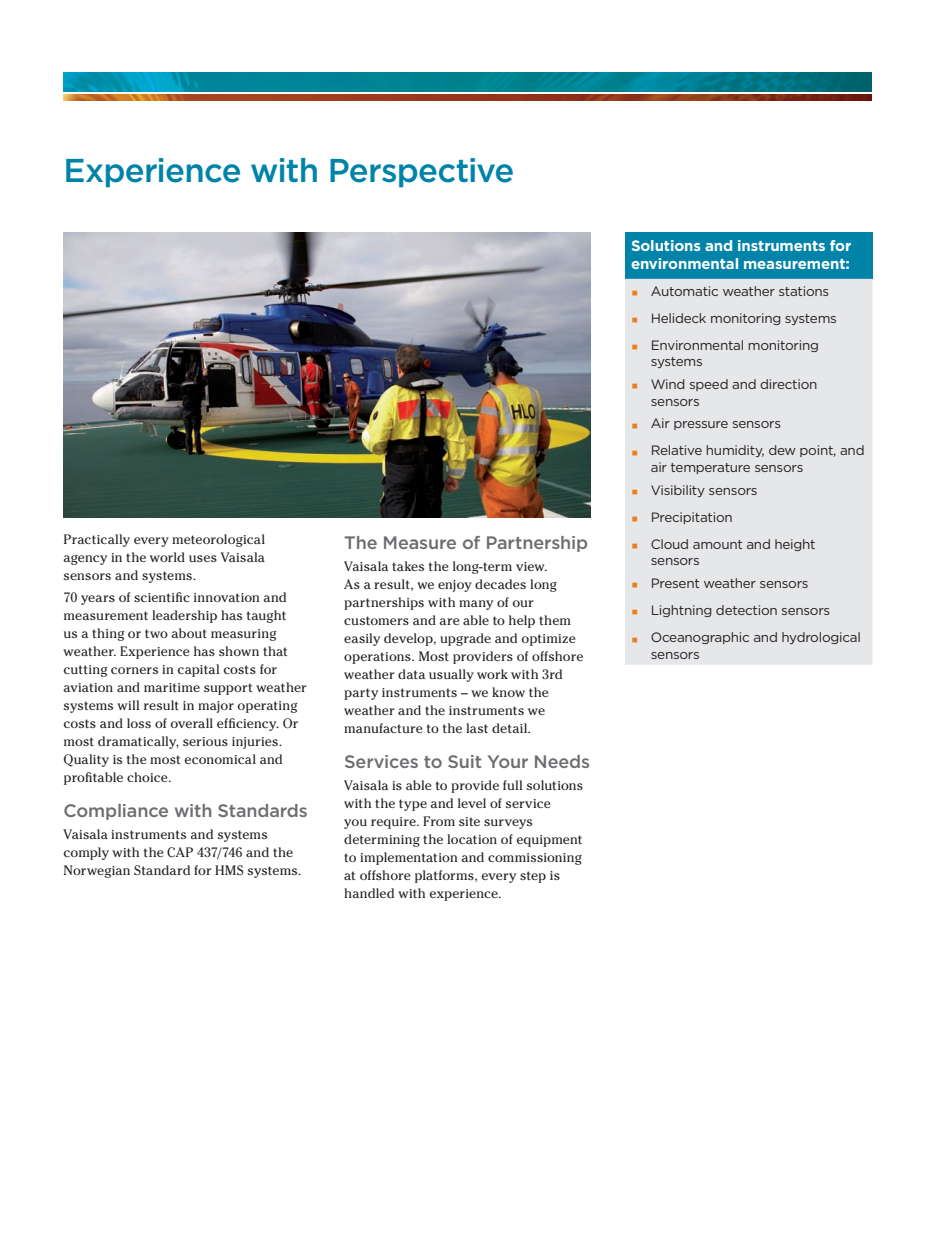
<style>
.page{position:relative;width:937px;height:1235px;background:#fff}
.page>*{position:absolute;margin:0;border:0;box-sizing:border-box;transform-origin:0 0}
.t1{font:500 33px "Gotham";letter-spacing:-.025em;color:#0083a9}
.t2{font:500 18px "Gotham";letter-spacing:-.01em;color:#6c6d70}
.t3{font:700 15px/18px "Gotham";letter-spacing:-.01em;color:#fff}
.t4{font:13.5px/18px "Cheltenham Std";letter-spacing:.005em;color:#231f20}
.t5{font:13.5px/16.5px "Gotham";letter-spacing:-.02em;color:#231f20}
.s1{font-family:"Arial";font-weight:900;font-size:21px;color:#ea7e1d}
</style>
<div class="page">
<img style="left:64px;top:73px;width:807px;height:18px">
<img style="left:64px;top:94px;width:807px;height:6px">
<img style="left:64px;top:233px;width:527px;height:284px">
<div style="left:625px;top:233px;width:247px;height:46px;background:#0083a9"></div>
<div style="left:625px;top:279px;width:247px;height:385px;background:#e6e7e9"></div>
<h1 class="t1" style="left:64px;top:158px;width:452px">Experience with Perspective</h1>
<p class="t4" style="left:64px;top:531px;width:203px;text-align:justify">Practically every meteorological agency in the world uses Vaisala sensors and systems.</p>
<p class="t4" style="left:64px;top:589px;width:245px">70 years of scientific innovation and measurement leadership has taught<br>us a thing or two about measuring weather. Experience has shown that cutting corners in capital costs for aviation and maritime support weather systems will result in major operating costs and loss of overall efficiency. Or most dramatically, serious injuries.<br>Quality is the most economical and profitable choice.</p>
<h2 class="t2" style="left:64px;top:804px;width:246px">Compliance with Standards</h2>
<p class="t4" style="left:64px;top:827px;width:239px">Vaisala instruments and systems comply with the CAP 437/746 and the<br>Norwegian Standard for HMS systems.</p>
<h2 class="t2" style="left:344px;top:535px;width:245px">The Measure of Partnership</h2>
<p class="t4" style="left:344px;top:558px;width:241px">Vaisala takes the long-term view.<br>As a result, we enjoy decades long partnerships with many of our customers and are able to help them easily develop, upgrade and optimize operations. Most providers of offshore weather data usually work with 3rd party instruments – we know the weather and the instruments we manufacture to the last detail.</p>
<h2 class="t2" style="left:344px;top:754px;width:247px">Services to Suit Your Needs</h2>
<p class="t4" style="left:344px;top:778px;width:241px">Vaisala is able to provide full solutions with the type and level of service<br>you require. From site surveys determining the location of equipment to implementation and commissioning at offshore platforms, every step is handled with experience.</p>
<p class="t3" style="left:631px;top:238px;width:222px">Solutions and instruments for environmental measurement:</p>
<p class="t5" style="left:631px;top:283px;width:200px"><span class="s1">▪</span> Automatic weather stations</p>
<p class="t5" style="left:631px;top:310px;width:207px"><span class="s1">▪</span> Helideck monitoring systems</p>
<p class="t5" style="left:651px;top:338px;width:170px;text-indent:-20px"><span class="s1">▪</span> Environmental monitoring systems</p>
<p class="t5" style="left:651px;top:377px;width:168px;text-indent:-20px"><span class="s1">▪</span> Wind speed and direction sensors</p>
<p class="t5" style="left:631px;top:416px;width:152px"><span class="s1">▪</span> Air pressure sensors</p>
<p class="t5" style="left:651px;top:443px;width:215px;text-indent:-20px"><span class="s1">▪</span> Relative humidity, dew point, and air temperature sensors</p>
<p class="t5" style="left:631px;top:482px;width:128px"><span class="s1">▪</span> Visibility sensors</p>
<p class="t5" style="left:631px;top:509px;width:103px"><span class="s1">▪</span> Precipitation</p>
<p class="t5" style="left:651px;top:537px;width:166px;text-indent:-20px"><span class="s1">▪</span> Cloud amount and height sensors</p>
<p class="t5" style="left:631px;top:576px;width:179px"><span class="s1">▪</span> Present weather sensors</p>
<p class="t5" style="left:631px;top:603px;width:201px"><span class="s1">▪</span> Lightning detection sensors</p>
<p class="t5" style="left:651px;top:630px;width:212px;text-indent:-20px"><span class="s1">▪</span> Oceanographic and hydrological sensors</p>
</div>
